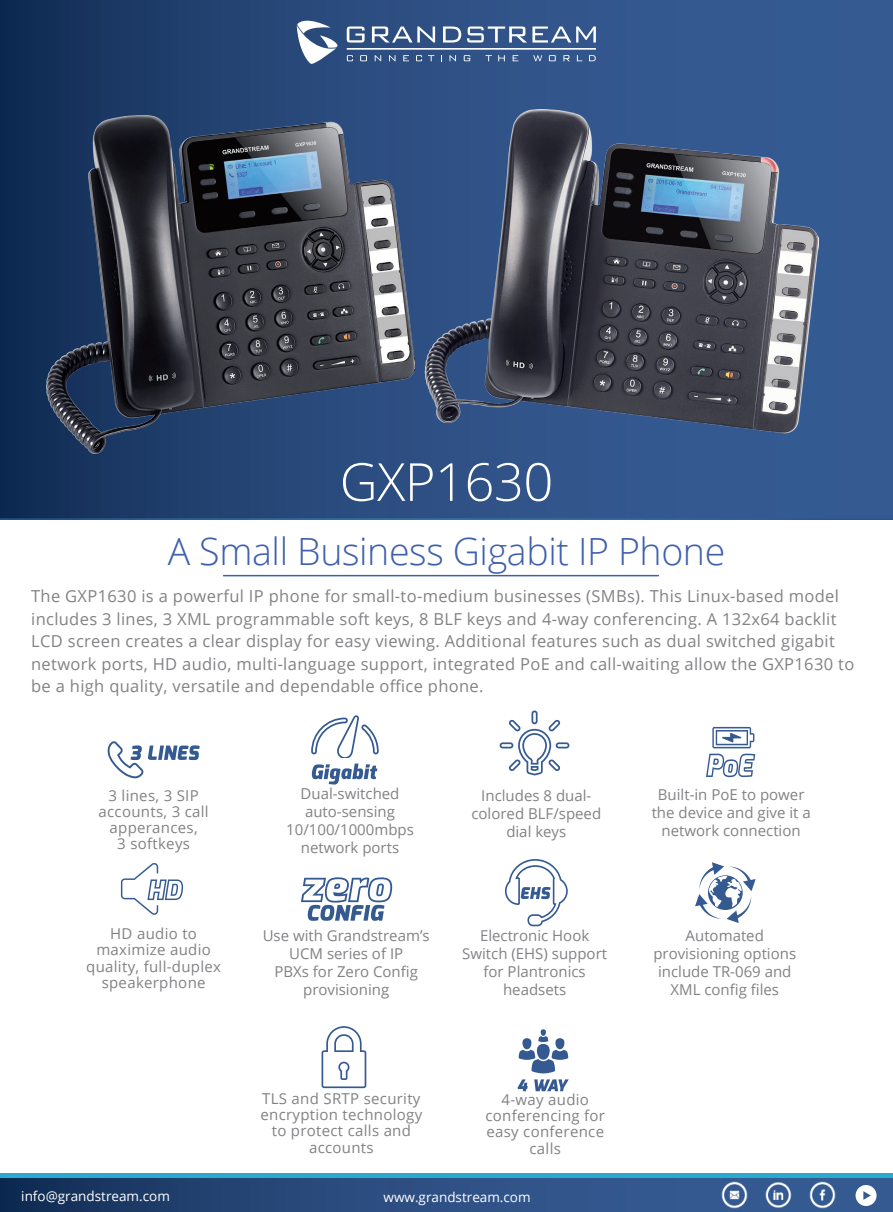
<style>
.page{position:relative;width:893px;height:1212px;background:#fff}
.page>*{position:absolute;margin:0;border:0;box-sizing:border-box;transform-origin:0 0}
.t1{font:300 52.5px "Open Sans";letter-spacing:-.01em;color:#fff}
.t2{font:300 37.5px "Open Sans";letter-spacing:-.01em;color:#3e60ac}
.t3{font:16.5px/22.5px "Open Sans";letter-spacing:.02em;color:#808285}
.t4{font:15px/18px "Open Sans";color:#808285;text-align:center}
.t5{font:15px/16.2px "Open Sans";letter-spacing:.02em;color:#808285;text-align:center}
.t6{font:13.5px "Open Sans";color:#fff}
</style>
<div class="page">
<svg style="left:0;top:0;width:893px;height:520px"></svg>
<div style="left:0;top:1177px;width:893px;height:35px;background:linear-gradient(to right,#17345e,#3d649f)"></div>
<hr style="left:0;top:1174px;width:893px;height:4px;background:#2ca9cf">
<img style="left:765px;top:1182px;width:27px;height:25px">
<img style="left:810px;top:1182px;width:26px;height:26px">
<img style="left:721px;top:1182px;width:26px;height:26px">
<div style="left:855px;top:1185px;width:22px;height:21px;background:#fff;border-radius:50%"></div>
<svg style="left:863px;top:1191px;width:8px;height:9px"></svg>
<hr style="left:224px;top:575px;width:434px;height:1px;background:#3e60ac">
<svg style="left:311px;top:715px;width:68px;height:42px"></svg>
<svg style="left:312px;top:763px;width:65px;height:21px"></svg>
<svg style="left:712px;top:727px;width:42px;height:21px"></svg>
<svg style="left:706px;top:754px;width:49px;height:23px"></svg>
<svg style="left:121px;top:863px;width:62px;height:52px"></svg>
<svg style="left:322px;top:1026px;width:44px;height:62px"></svg>
<svg style="left:500px;top:710px;width:69px;height:65px"></svg>
<svg style="left:695px;top:862px;width:61px;height:61px"></svg>
<svg style="left:505px;top:859px;width:63px;height:67px"></svg>
<svg style="left:301px;top:877px;width:91px;height:44px"></svg>
<svg style="left:297px;top:21px;width:41px;height:45px"></svg>
<svg style="left:347px;top:27px;width:18px;height:16px"></svg>
<svg style="left:372px;top:27px;width:63px;height:16px"></svg>
<svg style="left:443px;top:27px;width:18px;height:16px"></svg>
<svg style="left:467px;top:27px;width:129px;height:16px"></svg>
<svg style="left:347px;top:55px;width:6px;height:6px"></svg>
<svg style="left:360px;top:55px;width:7px;height:6px"></svg>
<svg style="left:375px;top:55px;width:6px;height:6px"></svg>
<svg style="left:389px;top:55px;width:6px;height:6px"></svg>
<svg style="left:403px;top:55px;width:6px;height:6px"></svg>
<svg style="left:416px;top:55px;width:6px;height:6px"></svg>
<svg style="left:428px;top:55px;width:6px;height:6px"></svg>
<svg style="left:449px;top:55px;width:7px;height:6px"></svg>
<svg style="left:464px;top:55px;width:6px;height:6px"></svg>
<svg style="left:485px;top:55px;width:7px;height:6px"></svg>
<svg style="left:498px;top:55px;width:7px;height:6px"></svg>
<svg style="left:513px;top:55px;width:5px;height:6px"></svg>
<svg style="left:589px;top:55px;width:7px;height:6px"></svg>
<svg style="left:549px;top:55px;width:7px;height:6px"></svg>
<svg style="left:563px;top:55px;width:7px;height:6px"></svg>
<svg style="left:577px;top:55px;width:5px;height:6px"></svg>
<svg style="left:533px;top:55px;width:9px;height:6px"></svg>
<hr style="left:347px;top:48px;width:249px;height:2px;background:#fff">
<svg style="left:107px;top:741px;width:93px;height:37px"></svg>
<div style="left:540px;top:1029px;width:6px;height:7px;background:#355a92;border-radius:50%"></div>
<svg style="left:519px;top:1036px;width:49px;height:37px"></svg>
<svg style="left:518px;top:1079px;width:10px;height:12px"></svg>
<svg style="left:534px;top:1079px;width:35px;height:12px"></svg>
<img style="left:47px;top:116px;width:368px;height:338px">
<img style="left:424px;top:109px;width:395px;height:345px">
<h1 class="t1" style="left:340px;top:446px;width:215px">GXP1630</h1>
<h2 class="t2" style="left:168px;top:525px;width:559px">A Small Business Gigabit IP Phone</h2>
<p class="t3" style="left:31px;top:585px;width:825px">The GXP1630 is a powerful IP phone for small-to-medium businesses (SMBs). This Linux-based model includes 3 lines, 3 XML programmable soft keys, 8 BLF keys and 4-way conferencing. A 132x64 backlit LCD screen creates a clear display for easy viewing. Additional features such as dual switched gigabit network ports, HD audio, multi-language support, integrated PoE and call-waiting allow the GXP1630 to be a high quality, versatile and dependable office phone.</p>
<p class="t5" style="left:99px;top:787px;width:112px">3 lines, 3 SIP accounts, 3 call apperances,<br>3 softkeys</p>
<p class="t5" style="left:86px;top:925px;width:136px">HD audio to maximize audio quality, full-duplex speakerphone</p>
<p class="t4" style="left:286px;top:784px;width:129px">Dual-switched auto-sensing<br>10/100/1000mbps network ports</p>
<p class="t4" style="left:471px;top:786px;width:131px">Includes 8 dual&shy;colored BLF/speed dial keys</p>
<p class="t4" style="left:263px;top:926px;width:169px">Use with Grandstream’s<br>UCM series of IP<br>PBXs for Zero Config provisioning</p>
<p class="t4" style="left:462px;top:926px;width:146px">Electronic Hook<br>Switch (EHS) support for Plantronics headsets</p>
<p class="t5" style="left:260px;top:1090px;width:163px">TLS and SRTP security encryption technology to protect calls and accounts</p>
<p class="t5" style="left:485px;top:1091px;width:121px">4-way audio conferencing for easy conference calls</p>
<p class="t6" style="left:21px;top:1187px;width:150px">info@grandstream.com</p>
<p class="t6" style="left:384px;top:1188px;width:149px">www.grandstream.com</p>
<p class="t4" style="left:652px;top:785px;width:161px">Built-in PoE to power the device and give it a network connection</p>
<p class="t4" style="left:653px;top:926px;width:144px">Automated provisioning options include TR-069 and<br>XML config files</p>
</div>
